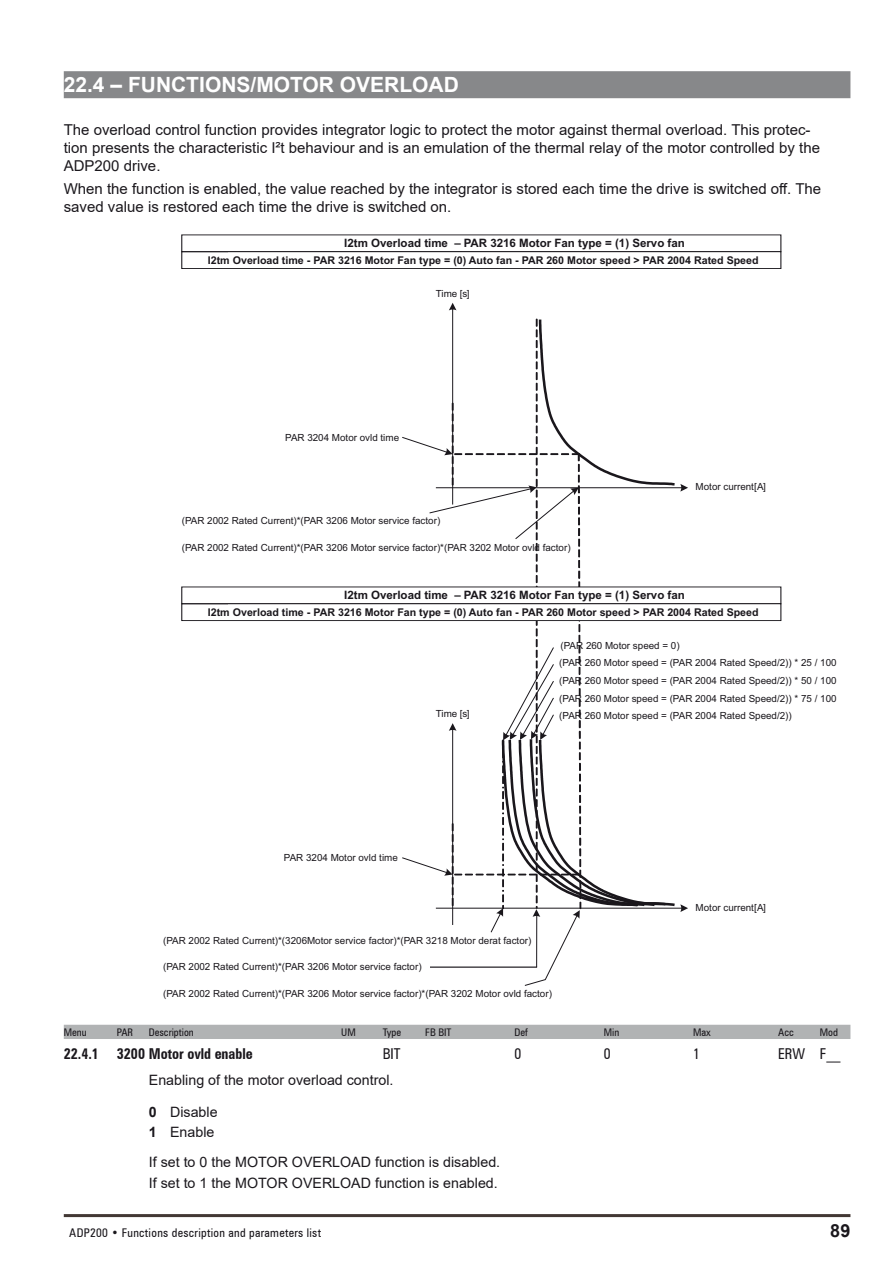
<style>
.page{position:relative;width:893px;height:1263px;background:#fff}
.page>*{position:absolute;margin:0;border:0;box-sizing:border-box;transform-origin:0 0}
.LP_menu_1_1{font:700 21px "Arial";color:#fff}
.t1{font:700 18px "Arial";color:#1a171c}
.Corpo_Testo_inizio_c{font:15px/18px "Arial";color:#1a171c}
.LP_IPA_filetto_sotto{font:700 condensed 15px "Zurich BT";color:#1a171c;scale:.95 1}
.LP_IPA_filetto_sotto-2{font:condensed 15px "Zurich BT";color:#1a171c;scale:.95 1}
.Corpo_testo_base{font:14.25px "Arial";color:#1a171c}
.t2{font:condensed 12px "Zurich BT";letter-spacing:.025em;color:#1a171c}
.t3{font:700 11.55px "Arial";color:#1a171c}
.t4{font:700 10.65px "Arial";color:#1a171c}
.LP_testatina_paramet{font:condensed 10.5px "Zurich BT";color:#1a171c}
.t5{font:9.9px/17.2px "Arial";color:#1a171c}
.s1{font-weight:700}
</style>
<div class="page">
<hr style="left:64px;top:1214px;width:786px;height:3px;background:#423834">
<div style="left:64px;top:71px;width:786px;height:27px;background:#87888a"></div>
<div style="left:64px;top:1025px;width:786px;height:14px;background:#b1b3b4"></div>
<hr style="left:452px;top:309px;width:1px;height:195px;background:#1a171c">
<svg style="left:449px;top:303px;width:7px;height:7px"></svg>
<svg style="left:402px;top:317px;width:286px;height:669px"></svg>
<div style="left:228px;top:587px;width:553px;height:17px;background:#fff"></div>
<div style="left:228px;top:604px;width:553px;height:16px;background:#fff"></div>
<div style="left:181px;top:603px;width:600px;height:18px;border:1px solid #1a171c"></div>
<div style="left:201px;top:958px;width:228px;height:17px;background:#fff"></div>
<div style="left:181px;top:251px;width:600px;height:18px;border:1px solid #1a171c"></div>
<p class="LP_menu_1_1" style="left:64px;top:70px;width:397px">22.4 – FUNCTIONS/MOTOR OVERLOAD</p>
<p class="Corpo_Testo_inizio_c" style="left:64px;top:121px;width:758px">The overload control function provides integrator logic to protect the motor against thermal overload. This protec&shy;tion presents the characteristic I²t behaviour and is an emulation of the thermal relay of the motor controlled by the<br>ADP200 drive.</p>
<p class="Corpo_Testo_inizio_c" style="left:64px;top:179px;width:759px">When the function is enabled, the value reached by the integrator is stored each time the drive is switched off. The saved value is restored each time the drive is switched on.</p>
<p class="t3" style="left:344px;top:239px;width:342px">I2tm Overload time – PAR 3216 Motor Fan type = (1) Servo fan</p>
<p class="t4" style="left:208px;top:256px;width:552px">I2tm Overload time - PAR 3216 Motor Fan type = (0) Auto fan - PAR 260 Motor speed &gt; PAR 2004 Rated Speed</p>
<p class="t5" style="left:436px;top:286px;width:35px">Time [s]</p>
<p class="t5" style="left:285px;top:430px;width:115px">PAR 3204 Motor ovld time</p>
<p class="t5" style="left:182px;top:513px;width:260px">(PAR 2002 Rated Current)*(PAR 3206 Motor service factor)</p>
<p class="t5" style="left:182px;top:539px;width:390px">(PAR 2002 Rated Current)*(PAR 3206 Motor service factor)*(PAR 3202 Motor ovld factor)</p>
<p class="t5" style="left:696px;top:479px;width:72px">Motor current[A]</p>
<p class="t3" style="left:344px;top:591px;width:342px">I2tm Overload time – PAR 3216 Motor Fan type = (1) Servo fan</p>
<p class="t4" style="left:208px;top:608px;width:552px">I2tm Overload time - PAR 3216 Motor Fan type = (0) Auto fan - PAR 260 Motor speed &gt; PAR 2004 Rated Speed</p>
<p class="t5" style="left:436px;top:706px;width:35px">Time [s]</p>
<p class="t5" style="left:560px;top:638px;width:121px">(PAR 260 Motor speed = 0)</p>
<p class="t5" style="left:559px;top:654px;width:279px">(PAR 260 Motor speed = (PAR 2004 Rated Speed/2)) * 25 / 100</p>
<p class="t5" style="left:559px;top:690px;width:279px">(PAR 260 Motor speed = (PAR 2004 Rated Speed/2)) * 75 / 100 (PAR 260 Motor speed = (PAR 2004 Rated Speed/2))</p>
<p class="t5" style="left:559px;top:673px;width:279px">(PAR 260 Motor speed = (PAR 2004 Rated Speed/2)) * 50 / 100</p>
<p class="t5" style="left:284px;top:849px;width:115px">PAR 3204 Motor ovld time</p>
<p class="t5" style="left:163px;top:933px;width:370px">(PAR 2002 Rated Current)*(3206Motor service factor)*(PAR 3218 Motor derat factor)</p>
<p class="t5" style="left:163px;top:958px;width:260px">(PAR 2002 Rated Current)*(PAR 3206 Motor service factor)</p>
<p class="t5" style="left:163px;top:986px;width:390px">(PAR 2002 Rated Current)*(PAR 3206 Motor service factor)*(PAR 3202 Motor ovld factor)</p>
<p class="t5" style="left:696px;top:900px;width:72px">Motor current[A]</p>
<p class="LP_testatina_paramet" style="left:64px;top:1026px;width:24px">Menu</p>
<p class="LP_testatina_paramet" style="left:117px;top:1026px;width:18px">PAR</p>
<p class="LP_testatina_paramet" style="left:149px;top:1026px;width:46px">Description</p>
<p class="LP_testatina_paramet" style="left:341px;top:1026px;width:16px">UM</p>
<p class="LP_testatina_paramet" style="left:383px;top:1026px;width:20px">Type</p>
<p class="LP_testatina_paramet" style="left:425px;top:1026px;width:28px">FB BIT</p>
<p class="LP_testatina_paramet" style="left:514px;top:1026px;width:15px">Def</p>
<p class="LP_testatina_paramet" style="left:604px;top:1026px;width:17px">Min</p>
<p class="LP_testatina_paramet" style="left:693px;top:1026px;width:19px">Max</p>
<p class="LP_testatina_paramet" style="left:778px;top:1026px;width:17px">Acc</p>
<p class="LP_testatina_paramet" style="left:820px;top:1026px;width:20px">Mod</p>
<p class="LP_IPA_filetto_sotto" style="left:64px;top:1045px;width:200px">22.4.1 3200 Motor ovld enable</p>
<p class="LP_IPA_filetto_sotto-2" style="left:383px;top:1045px;width:20px">BIT</p>
<p class="LP_IPA_filetto_sotto-2" style="left:514px;top:1045px;width:9px">0</p>
<p class="LP_IPA_filetto_sotto-2" style="left:604px;top:1045px;width:9px">0</p>
<p class="LP_IPA_filetto_sotto-2" style="left:693px;top:1045px;width:9px">1</p>
<p class="LP_IPA_filetto_sotto-2" style="left:778px;top:1045px;width:67px">ERW F__</p>
<p class="Corpo_testo_base" style="left:149px;top:1070px;width:246px">Enabling of the motor overload control.</p>
<p class="Corpo_testo_base" style="left:149px;top:1102px;width:70px"><span class="s1">0</span> Disable</p>
<p class="Corpo_testo_base" style="left:149px;top:1122px;width:67px"><span class="s1">1</span> Enable</p>
<p class="Corpo_testo_base" style="left:149px;top:1152px;width:353px">If set to 0 the MOTOR OVERLOAD function is disabled.</p>
<p class="Corpo_testo_base" style="left:149px;top:1173px;width:351px">If set to 1 the MOTOR OVERLOAD function is enabled.</p>
<p class="t2" style="left:69px;top:1225px;width:253px">ADP200 • Functions description and parameters list</p>
<h2 class="t1" style="left:830px;top:1218px;width:22px">89</h2>
</div>
